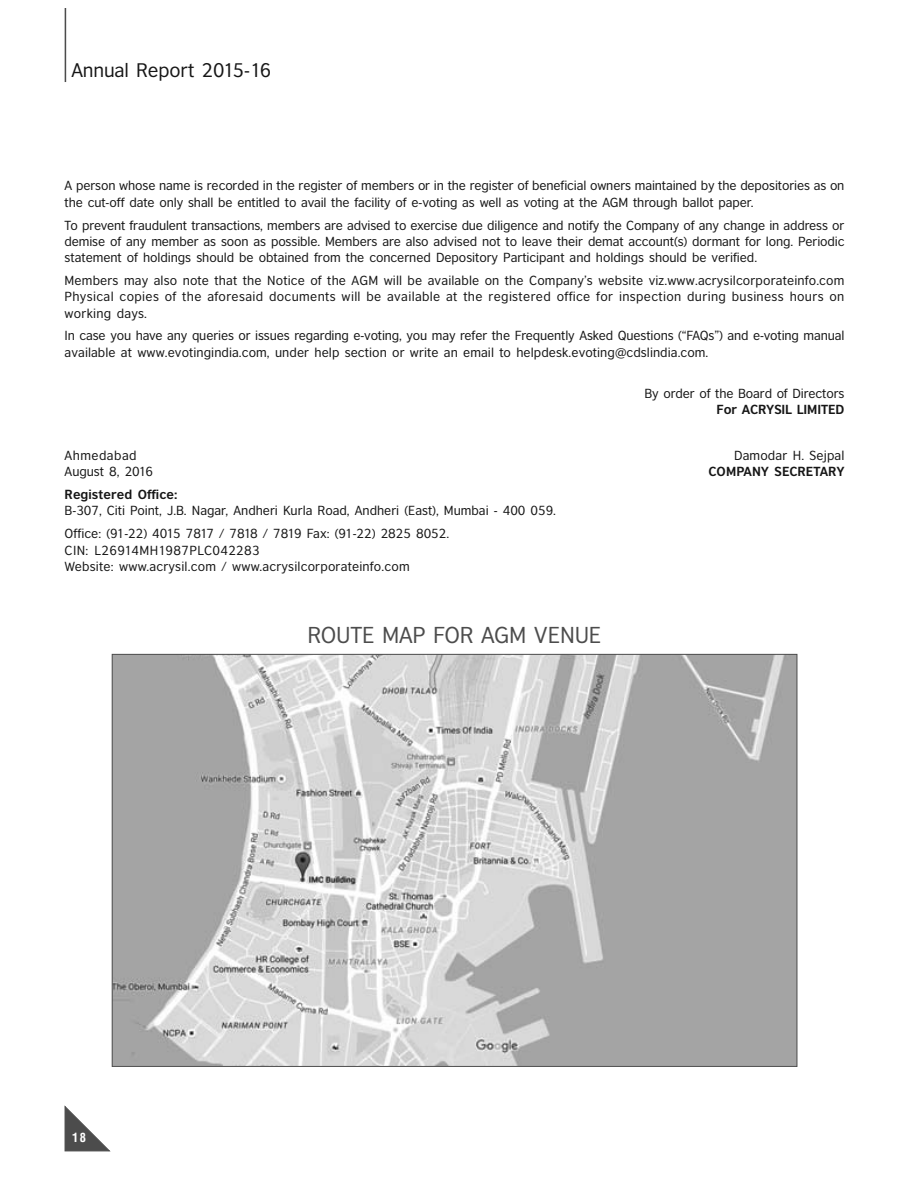
<style>
.page{position:relative;width:918px;height:1188px;background:#fff}
.page>*{position:absolute;margin:0;border:0;box-sizing:border-box;transform-origin:0 0}
.t1{font:21.75px "TT6146 O00";letter-spacing:-.01em;color:#4c4c4c}
.t2{font:18.6px "TT6143 O00";letter-spacing:-.005em;color:#161616}
.t3{font:12.45px/16.4px "TT614 AO00";letter-spacing:-.005em;color:#161616}
.t4{font:12.45px/16.4px "TT614 AO00";letter-spacing:.015em;color:#161616}
.t5{font:12.45px "TT614 CO00";color:#161616}
.t6{font:12.45px "TT614 AO00";letter-spacing:.035em;color:#161616}
.t7{font:12.45px "TT613 FO00";color:#fff}
</style>
<div class="page">
<svg style="left:64px;top:1106px;width:46px;height:45px"></svg>
<hr style="left:65px;top:9px;width:1px;height:73px;background:#4c4c4c">
<img style="left:114px;top:656px;width:681px;height:409px">
<h2 class="t2" style="left:71px;top:63px;width:201px">Annual Report 2015-16</h2>
<p class="t3" style="left:65px;top:179px;width:781px">A person whose name is recorded in the register of members or in the register of beneficial owners maintained by the depositories as on the cut-off date only shall be entitled to avail the facility of e-voting as well as voting at the AGM through ballot paper.</p>
<p class="t3" style="left:65px;top:218px;width:781px;text-align:justify">To prevent fraudulent transactions, members are advised to exercise due diligence and notify the Company of any change in address or demise of any member as soon as possible. Members are also advised not to leave their demat account(s) dormant for long. Periodic statement of holdings should be obtained from the concerned Depository Participant and holdings should be verified.</p>
<p class="t3" style="left:65px;top:273px;width:781px;text-align:justify">Members may also note that the Notice of the AGM will be available on the Company’s website viz.www.acrysilcorporateinfo.com Physical copies of the aforesaid documents will be available at the registered office for inspection during business hours on working days.</p>
<p class="t3" style="left:65px;top:329px;width:781px">In case you have any queries or issues regarding e-voting, you may refer the Frequently Asked Questions (“FAQs”) and e-voting manual available at www.evotingindia.com, under help section or write an email to helpdesk.evoting@cdslindia.com.</p>
<p class="t3" style="left:645px;top:386px;width:201px">By order of the Board of Directors</p>
<p class="t5" style="left:717px;top:405px;width:129px">For ACRYSIL LIMITED</p>
<p class="t6" style="left:65px;top:451px;width:74px">Ahmedabad</p>
<p class="t3" style="left:734px;top:448px;width:112px">Damodar H. Sejpal</p>
<p class="t3" style="left:65px;top:465px;width:90px">August 8, 2016</p>
<p class="t5" style="left:709px;top:467px;width:138px">COMPANY SECRETARY</p>
<p class="t5" style="left:65px;top:490px;width:114px">Registered Office:</p>
<p class="t3" style="left:65px;top:501px;width:493px;line-height:23px">B-307, Citi Point, J.B. Nagar, Andheri Kurla Road, Andheri (East), Mumbai - 400 059.<br>Office: (91-22) 4015 7817 / 7818 / 7819 Fax: (91-22) 2825 8052.</p>
<p class="t4" style="left:65px;top:543px;width:347px">CIN: L26914MH1987PLC042283<br>Website: www.acrysil.com / www.acrysilcorporateinfo.com</p>
<p class="t7" style="left:72px;top:1130px;width:15px">18</p>
<h1 class="t1" style="left:308px;top:627px;width:296px">ROUTE MAP FOR AGM VENUE</h1>
</div>
